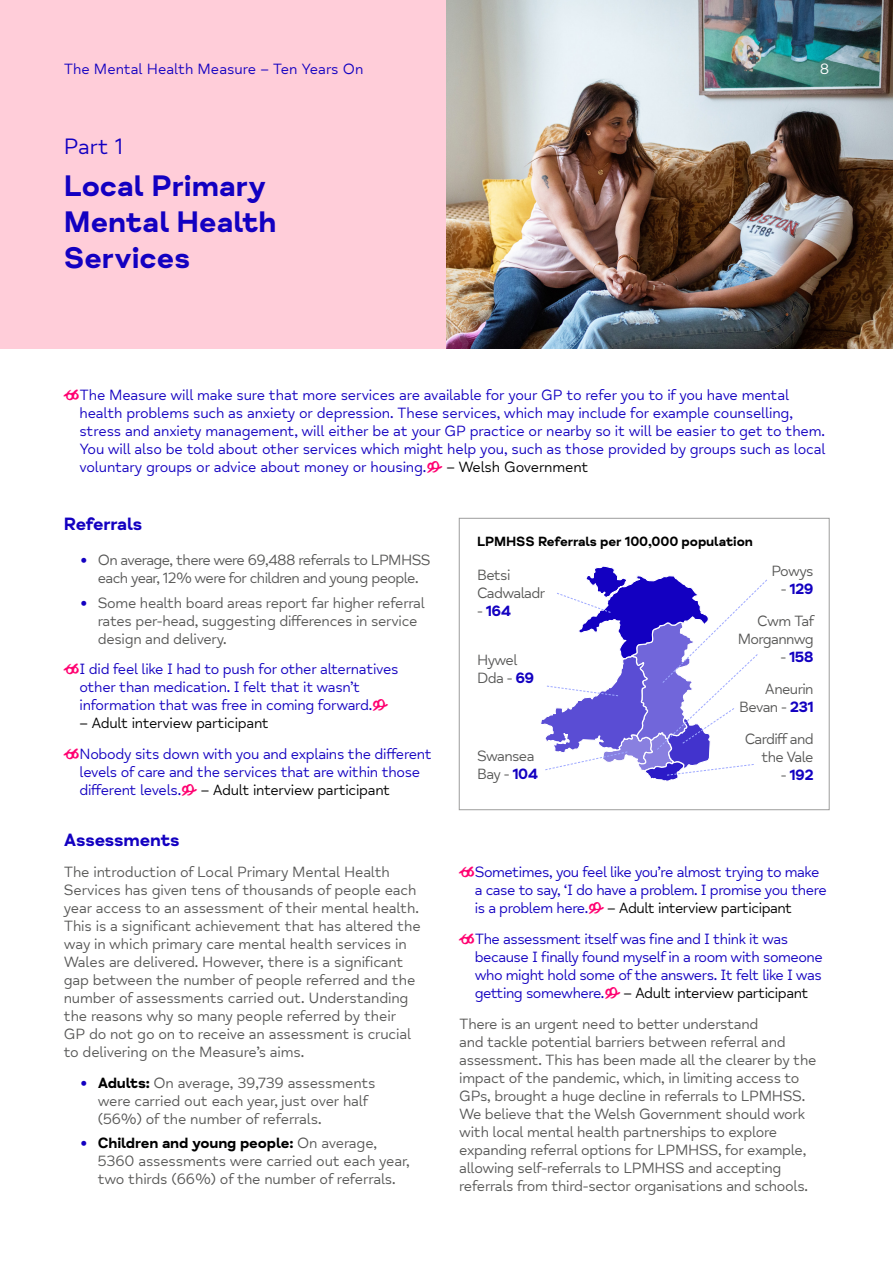
<style>
.page{position:relative;width:893px;height:1263px;background:#fff}
.page>*{position:absolute;margin:0;border:0;box-sizing:border-box;transform-origin:0 0}
.t1{font:700 30px/36px "Mind Meridian";color:#1300c1}
.t2{font:22.5px "Mind Meridian";color:#1300c1}
.t3{font:700 18px "Mind Meridian";letter-spacing:-.01em;color:#1300c1}
.t4{font:15px/18px "Mind Meridian";letter-spacing:-.02em;color:#575756}
.t5{font:15px/18px "Mind Meridian";letter-spacing:-.02em;color:#1300c1}
.t6{font:15px/18px "Mind Meridian";letter-spacing:-.04em;color:#575756}
.t7{font:15px "Mind Meridian";color:#1300c1}
.t8{font:700 15px "Mind Meridian";letter-spacing:-.04em;color:#1300c1}
.t9{font:15px "Mind Meridian";color:#fff}
.t10{font:700 13.5px "Mind Meridian";letter-spacing:-.01em;color:#000}
.s1{font-family:"Mind Meridian Display";font-size:25.5px;color:#ff0070}
.s2{font-family:"Mind Meridian Display";font-size:25.5px;color:#ff0071}
.s3{color:#000}
.s4{font-weight:700;color:#1300c1}
.s5{font-weight:700;color:#000}
.s6{font-weight:400;color:#575756}
</style>
<div class="page">
<div style="left:459px;top:518px;width:371px;height:292px;background:#fff;border:1px solid #9d9d9c"></div>
<div style="left:0;top:0;width:893px;height:349px;background:#ffcdd9"></div>
<img style="left:446px;top:0;width:446px;height:349px">
<svg style="left:541px;top:566px;width:226px;height:215px"></svg>
<p class="t7" style="left:64px;top:61px;width:301px">The Mental Health Measure – Ten Years On</p>
<p class="t9" style="left:820px;top:61px;width:11px">8</p>
<h2 class="t2" style="left:64px;top:134px;width:61px">Part 1</h2>
<h1 class="t1" style="left:64px;top:168px;width:214px">Local Primary<br>Mental Health<br>Services</h1>
<p class="t5" style="left:80px;top:386px;width:747px;text-indent:-16px"><span class="s1">“</span>The Measure will make sure that more services are available for your GP to refer you to if you have mental health problems such as anxiety or depression. These services, which may include for example counselling, stress and anxiety management, will either be at your GP practice or nearby so it will be easier to get to them.<br>You will also be told about other services which might help you, such as those provided by groups such as local voluntary groups or advice about money or housing.<span class="s2">”</span> <span class="s3">– Welsh Government</span></p>
<p class="t3" style="left:64px;top:513px;width:80px">Referrals</p>
<p class="t6" style="left:81px;top:551px;width:351px;text-align:center"><span class="s4">•</span> On average, there were 69,488 referrals to LPMHSS each year, 12% were for children and young people.</p>
<p class="t4" style="left:98px;top:594px;width:329px;text-indent:-17px"><span class="s4">•</span> Some health board areas report far higher referral rates per-head, suggesting differences in service design and delivery.</p>
<p class="t5" style="left:80px;top:660px;width:320px;text-indent:-16px"><span class="s1">“</span>I did feel like I had to push for other alternatives other than medication. I felt that it wasn’t information that was free in coming forward.<span class="s1">”</span></p>
<p class="t5" style="left:64px;top:708px;width:369px;line-height:30.8px;text-indent:16px"><span class="s3">– Adult interview participant<br></span><span class="s1">“</span>Nobody sits down with you and explains the different</p>
<p class="t5" style="left:80px;top:763px;width:342px">levels of care and the services that are within those different levels.<span class="s1">”</span> <span class="s3">– Adult interview participant</span></p>
<p class="t3" style="left:64px;top:830px;width:117px">Assessments</p>
<p class="t4" style="left:64px;top:863px;width:358px">The introduction of Local Primary Mental Health Services has given tens of thousands of people each year access to an assessment of their mental health.<br>This is a significant achievement that has altered the way in which primary care mental health services in Wales are delivered. However, there is a significant gap between the number of people referred and the number of assessments carried out. Understanding the reasons why so many people referred by their GP do not go on to receive an assessment is crucial to delivering on the Measure’s aims.</p>
<p class="t4" style="left:98px;top:1074px;width:279px;text-indent:-17px"><span class="s4">•</span> <span class="s5">Adults:</span> On average, 39,739 assessments were carried out each year, just over half (56%) of the number of referrals.</p>
<p class="t4" style="left:98px;top:1134px;width:314px;text-indent:-17px"><span class="s4">•</span> <span class="s5">Children and young people:</span> On average,<br>5360 assessments were carried out each year, two thirds (66%) of the number of referrals.</p>
<p class="t10" style="left:477px;top:534px;width:277px">LPMHSS Referrals per 100,000 population</p>
<p class="t6" style="left:477px;top:566px;width:70px">Betsi<br>Cadwaladr</p>
<p class="t8" style="left:477px;top:602px;width:35px"><span class="s6">-</span> 164</p>
<p class="t6" style="left:477px;top:651px;width:59px">Hywel<br>Dda - <span class="s4">69</span></p>
<p class="t4" style="left:771px;top:562px;width:44px">Powys</p>
<p class="t8" style="left:781px;top:580px;width:34px"><span class="s6">-</span> 129</p>
<p class="t6" style="left:738px;top:612px;width:78px;text-align:right">Cwm Taf<br>Morgannwg</p>
<p class="t6" style="left:765px;top:641px;width:50px;line-height:32px;text-align:right">- <span class="s4">158<br></span>Aneurin</p>
<p class="t4" style="left:739px;top:698px;width:76px">Bevan - <span class="s4">231</span></p>
<p class="t6" style="left:477px;top:747px;width:62px">Swansea<br>Bay - <span class="s4">104</span></p>
<p class="t6" style="left:745px;top:730px;width:70px;text-align:right">Cardiff and the Vale</p>
<p class="t8" style="left:781px;top:766px;width:34px"><span class="s6">-</span> 192</p>
<p class="t5" style="left:475px;top:863px;width:353px;text-indent:-16px"><span class="s2">“</span>Sometimes, you feel like you’re almost trying to make a case to say, ‘I do have a problem. I promise you there is a problem here.<span class="s1">”</span> <span class="s3">– Adult interview participant</span></p>
<p class="t5" style="left:475px;top:930px;width:350px;text-indent:-16px"><span class="s1">“</span>The assessment itself was fine and I think it was because I finally found myself in a room with someone who might hold some of the answers. It felt like I was getting somewhere.<span class="s2">”</span> <span class="s3">– Adult interview participant</span></p>
<p class="t4" style="left:459px;top:1015px;width:359px">There is an urgent need to better understand<br>and tackle potential barriers between referral and assessment. This has been made all the clearer by the impact of the pandemic, which, in limiting access to GPs, brought a huge decline in referrals to LPMHSS.<br>We believe that the Welsh Government should work with local mental health partnerships to explore expanding referral options for LPMHSS, for example, allowing self-referrals to LPMHSS and accepting referrals from third-sector organisations and schools.</p>
</div>
